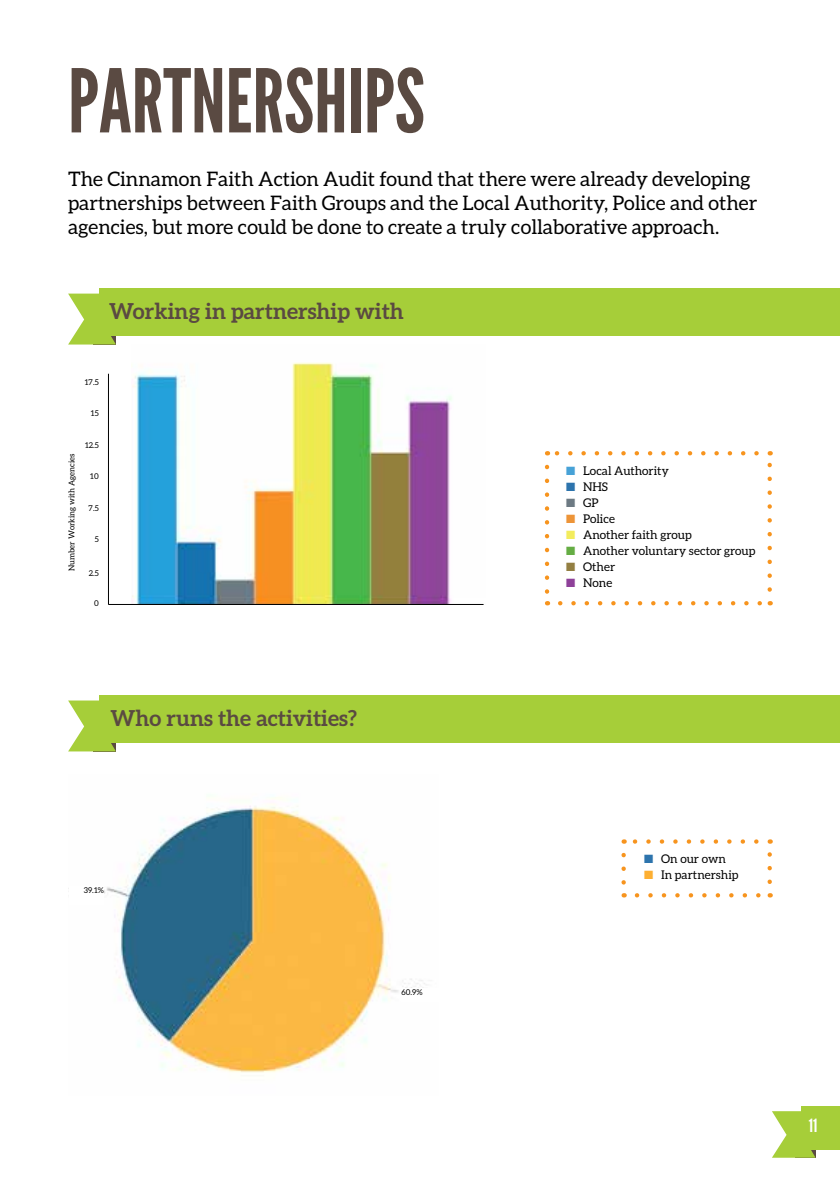
<style>
.page{position:relative;width:840px;height:1191px;background:#fff}
.page>*{position:absolute;margin:0;border:0;box-sizing:border-box;transform-origin:0 0}
.t1{font:87.6px "League Gothic";color:#5a4a42}
.t2{font:700 22px "Aleo";color:#5a4a42}
.t3{font:20px/24px "Aleo";color:#000}
.t4{font:18.2px "League Gothic";color:#fff}
.t5{font:12px "Aleo";color:#000}
.t6{font:8px "Aleo";color:#000}
.s1{color:#47a2d7}
.s2{color:#2d74ad}
.s3{color:#6d7a83}
.s4{color:#ed9438}
.s5{color:#f3ec5d}
.s6{color:#65ad44}
.s7{color:#937f42}
.s8{color:#8e4199}
.s9{color:#fdaf32}
</style>
<div class="page">
<svg style="left:772px;top:1111px;width:43px;height:46px"></svg>
<div style="left:800px;top:1106px;width:39px;height:43px;background:#a6ce39"></div>
<svg style="left:68px;top:293px;width:48px;height:51px"></svg>
<div style="left:100px;top:288px;width:739px;height:47px;background:#a6ce39"></div>
<svg style="left:560px;top:601px;width:202px;height:4px"></svg>
<svg style="left:554px;top:451px;width:202px;height:4px"></svg>
<svg style="left:544px;top:467px;width:5px;height:138px"></svg>
<svg style="left:767px;top:451px;width:4px;height:138px"></svg>
<svg style="left:68px;top:700px;width:48px;height:51px"></svg>
<div style="left:100px;top:694px;width:739px;height:48px;background:#a6ce39"></div>
<svg style="left:636px;top:893px;width:125px;height:4px"></svg>
<svg style="left:632px;top:839px;width:124px;height:4px"></svg>
<svg style="left:621px;top:855px;width:4px;height:42px"></svg>
<svg style="left:767px;top:839px;width:4px;height:43px"></svg>
<img style="left:132px;top:362px;width:321px;height:242px">
<img style="left:68px;top:797px;width:357px;height:276px">
<hr style="left:108px;top:374px;width:1px;height:230px;background:#000">
<hr style="left:108px;top:604px;width:375px;height:1px;background:#000">
<div style="left:69px;top:886px;width:35px;height:18px;background:#fff"></div>
<div style="left:401px;top:988px;width:45px;height:14px;background:#fff"></div>
<h1 class="t1" style="left:68px;top:49px;width:358px">PARTNERSHIPS</h1>
<p class="t3" style="left:68px;top:167px;width:690px">The Cinnamon Faith Action Audit found that there were already developing partnerships between Faith Groups and the Local Authority, Police and other agencies, but more could be done to create a truly collaborative approach.</p>
<p class="t2" style="left:109px;top:299px;width:296px">Working in partnership with</p>
<p class="t6" style="left:85px;top:378px;width:15px">17.5</p>
<p class="t6" style="left:91px;top:409px;width:9px">15</p>
<p class="t6" style="left:67px;top:571px;width:119px;rotate:-90deg">Number Working with Agencies</p>
<p class="t6" style="left:85px;top:441px;width:15px">12.5</p>
<p class="t6" style="left:90px;top:472px;width:10px">10</p>
<p class="t6" style="left:89px;top:504px;width:12px">7.5</p>
<p class="t6" style="left:95px;top:535px;width:6px">5</p>
<p class="t6" style="left:89px;top:568px;width:11px">2.5</p>
<p class="t6" style="left:94px;top:598px;width:6px">0</p>
<p class="t2" style="left:110px;top:705px;width:248px">Who runs the activities?</p>
<p class="t6" style="left:84px;top:885px;width:21px">39.1%</p>
<p class="t6" style="left:401px;top:987px;width:22px">60.9%</p>
<p class="t5" style="left:566px;top:464px;width:104px"><span class="s1">■</span> Local Authority</p>
<p class="t5" style="left:566px;top:480px;width:43px"><span class="s2">■</span> NHS</p>
<p class="t5" style="left:566px;top:496px;width:34px"><span class="s3">■</span> GP</p>
<p class="t5" style="left:566px;top:512px;width:50px"><span class="s4">■</span> Police</p>
<p class="t5" style="left:566px;top:528px;width:127px"><span class="s5">■</span> Another faith group</p>
<p class="t5" style="left:566px;top:544px;width:191px"><span class="s6">■</span> Another voluntary sector group</p>
<p class="t5" style="left:566px;top:560px;width:50px"><span class="s7">■</span> Other</p>
<p class="t5" style="left:566px;top:576px;width:48px"><span class="s8">■</span> None</p>
<p class="t5" style="left:643px;top:852px;width:83px"><span class="s2">■</span> On our own</p>
<p class="t5" style="left:643px;top:868px;width:96px"><span class="s9">■</span> In partnership</p>
<p class="t4" style="left:808px;top:1115px;width:10px">11</p>
</div>
